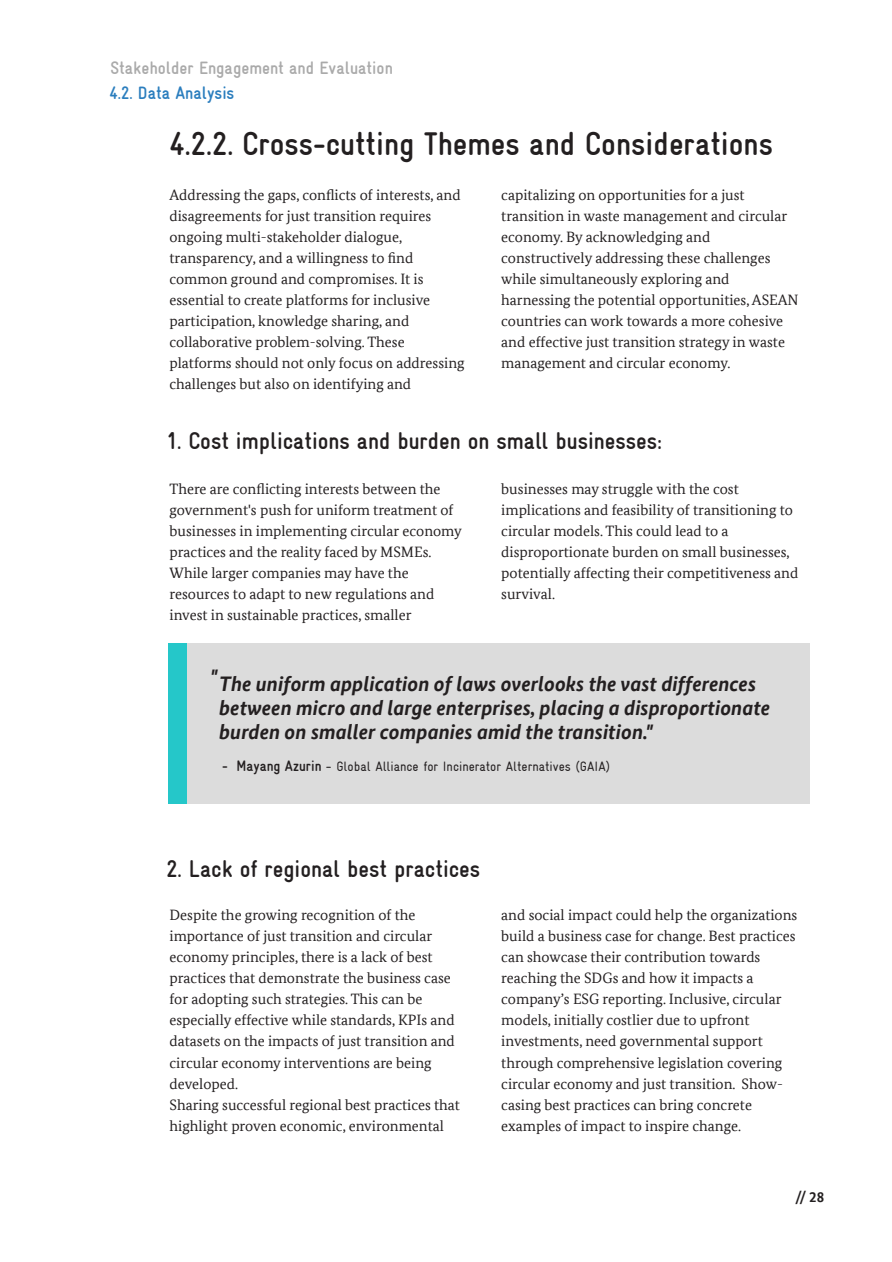
<style>
.page{position:relative;width:892px;height:1262px;background:#fff}
.page>*{position:absolute;margin:0;border:0;box-sizing:border-box;transform-origin:0 0}
.t1{font:700 condensed 33px "Gravur";color:#231f20}
.t2{font:700 condensed 24px "Gravur";color:#231f20}
.t3{font:italic 700 21px/24px "Bundes Sans Office T";color:#231f20}
.t4{font:700 condensed 18px "Gravur";color:#aaa}
.t5{font:700 condensed 18px "Gravur";color:#2b7ebe}
.t6{font:15px/21px "Bundes Serif Office";color:#231f20}
.t7{font:700 15px "Bundes Sans Office";color:#231f20}
.t8{font:condensed 13.5px "Gravur";color:#231f20}
.s1{font-weight:700;font-size:15px}
</style>
<div class="page">
<div style="left:169px;top:643px;width:640px;height:160px;background:#dcdcdc"></div>
<div style="left:169px;top:643px;width:18px;height:160px;background:#25c7c9"></div>
<p class="t4" style="left:110px;top:58px;width:284px">Stakeholder Engagement and Evaluation</p>
<p class="t5" style="left:109px;top:83px;width:126px">4.2. Data Analysis</p>
<h1 class="t1" style="left:169px;top:125px;width:604px">4.2.2. Cross-cutting Themes and Considerations</h1>
<p class="t6" style="left:169px;top:184px;width:296px">Addressing the gaps, conflicts of interests, and disagreements for just transition requires ongoing multi-stakeholder dialogue, transparency, and a willingness to find common ground and compromises. It is essential to create platforms for inclusive participation, knowledge sharing, and collaborative problem-solving. These platforms should not only focus on addressing challenges but also on identifying and</p>
<p class="t6" style="left:501px;top:184px;width:299px">capitalizing on opportunities for a just transition in waste management and circular economy. By acknowledging and constructively addressing these challenges while simultaneously exploring and harnessing the potential opportunities, ASEAN countries can work towards a more cohesive and effective just transition strategy in waste management and circular economy.</p>
<h2 class="t2" style="left:166px;top:427px;width:497px">1. Cost implications and burden on small businesses:</h2>
<p class="t6" style="left:169px;top:478px;width:294px">There are conflicting interests between the government's push for uniform treatment of businesses in implementing circular economy practices and the reality faced by MSMEs.<br>While larger companies may have the resources to adapt to new regulations and invest in sustainable practices, smaller</p>
<p class="t6" style="left:501px;top:478px;width:298px">businesses may struggle with the cost implications and feasibility of transitioning to circular models. This could lead to a disproportionate burden on small businesses, potentially affecting their competitiveness and survival.</p>
<h3 class="t3" style="left:210px;top:664px;width:9px">"</h3>
<h3 class="t3" style="left:219px;top:671px;width:552px">The uniform application of laws overlooks the vast differences between micro and large enterprises, placing a disproportionate burden on smaller companies amid the transition."</h3>
<p class="t8" style="left:222px;top:758px;width:389px"><span class="s1">- Mayang Azurin</span> - Global Alliance for Incinerator Alternatives (GAIA)</p>
<h2 class="t2" style="left:166px;top:855px;width:315px">2. Lack of regional best practices</h2>
<p class="t6" style="left:169px;top:904px;width:292px">Despite the growing recognition of the importance of just transition and circular economy principles, there is a lack of best practices that demonstrate the business case for adopting such strategies. This can be especially effective while standards, KPIs and datasets on the impacts of just transition and circular economy interventions are being developed.<br>Sharing successful regional best practices that highlight proven economic, environmental</p>
<p class="t6" style="left:501px;top:904px;width:297px">and social impact could help the organizations build a business case for change. Best practices can showcase their contribution towards reaching the SDGs and how it impacts a company’s ESG reporting. Inclusive, circular models, initially costlier due to upfront investments, need governmental support through comprehensive legislation covering circular economy and just transition. Show&shy;casing best practices can bring concrete examples of impact to inspire change.</p>
<p class="t7" style="left:795px;top:1188px;width:31px">// 28</p>
</div>
